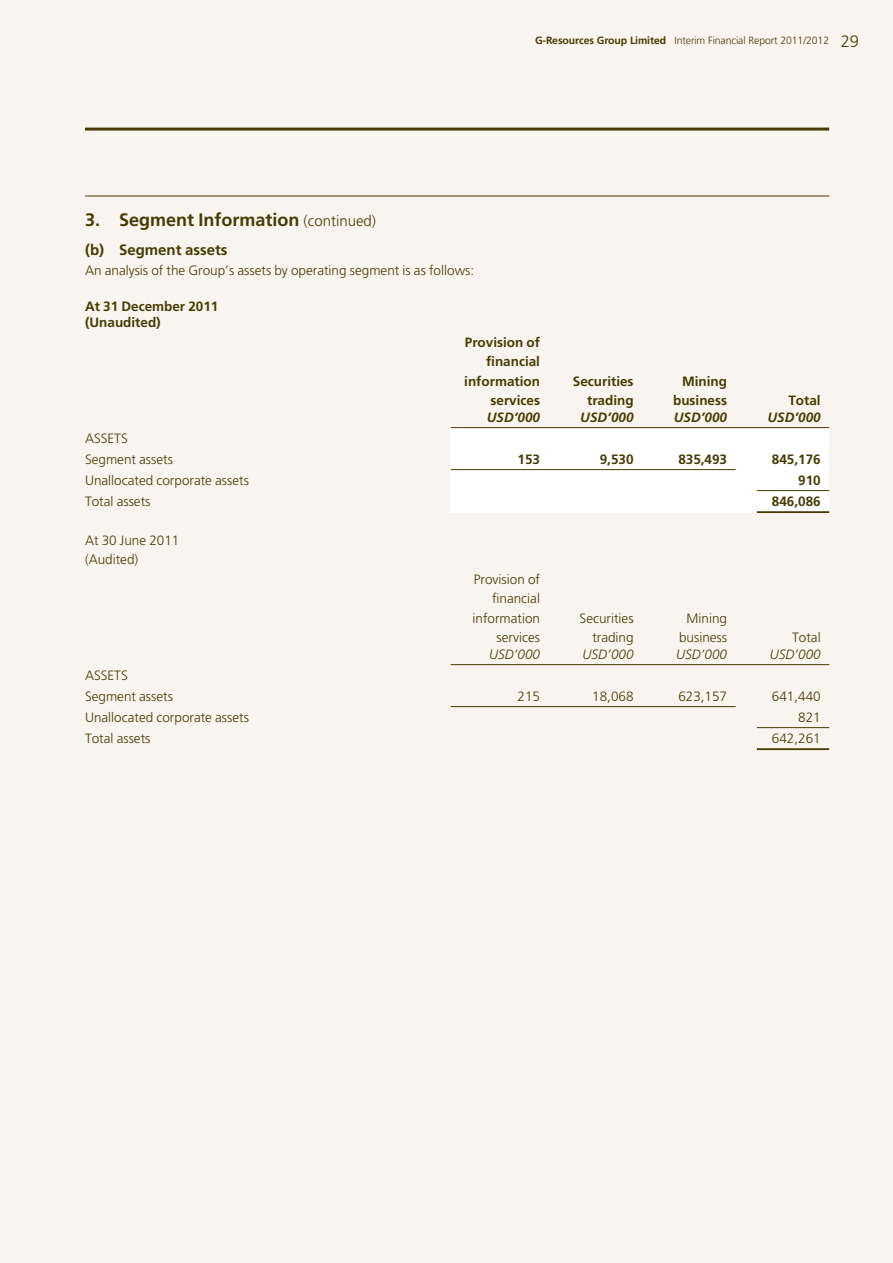
<style>
.page{position:relative;width:893px;height:1263px;background:#f8f5ef}
.page>*{position:absolute;margin:0;border:0;box-sizing:border-box;transform-origin:0 0}
.t1{font:700 18px "Frutiger";color:#473b04}
.t2{font:700 15px "Frutiger";color:#473b04}
.t3{font:300 13.5px/19.5px "Frutiger";color:#473b04}
.t4{font:700 13.5px/19.5px "Frutiger";color:#473b04}
.t5{font:italic 700 13.5px "Frutiger";color:#473b04}
.t6{font:italic 300 13.5px "Frutiger";color:#473b04}
.t7{font:300 10.5px "Frutiger";letter-spacing:-.01em;color:#473b04}
.s1{font-weight:700}
.s2{font-size:16.5px}
.s3{font-weight:300;font-size:15px}
</style>
<div class="page">
<hr style="left:85px;top:128px;width:744px;height:3px;background:#473b04">
<hr style="left:85px;top:196px;width:744px;height:1px;background:#473b04">
<div style="left:451px;top:428px;width:378px;height:85px;background:#fff"></div>
<hr style="left:451px;top:427px;width:378px;height:1px;background:#473b04">
<hr style="left:451px;top:469px;width:285px;height:1px;background:#473b04">
<hr style="left:757px;top:490px;width:72px;height:1px;background:#473b04">
<hr style="left:757px;top:511px;width:72px;height:2px;background:#473b04">
<hr style="left:451px;top:664px;width:378px;height:1px;background:#473b04">
<hr style="left:451px;top:706px;width:285px;height:1px;background:#473b04">
<hr style="left:757px;top:727px;width:72px;height:1px;background:#473b04">
<hr style="left:757px;top:748px;width:72px;height:2px;background:#473b04">
<p class="t7" style="left:535px;top:35px;width:325px"><span class="s1">G-Resources Group Limited</span> Interim Financial Report 2011/2012 <span class="s2">29</span></p>
<h1 class="t1" style="left:85px;top:209px;width:293px">3. Segment Information <span class="s3">(continued)</span></h1>
<p class="t2" style="left:85px;top:241px;width:144px">(b) Segment assets</p>
<p class="t3" style="left:85px;top:261px;width:391px">An analysis of the Group’s assets by operating segment is as follows:</p>
<p class="t4" style="left:85px;top:298px;width:135px;line-height:16.5px">At 31 December 2011 (Unaudited)</p>
<p class="t4" style="left:464px;top:332px;width:77px;text-align:right">Provision of financial information</p>
<p class="t4" style="left:573px;top:371px;width:62px">Securities</p>
<p class="t4" style="left:682px;top:371px;width:46px">Mining</p>
<p class="t3" style="left:85px;top:428px;width:89px;line-height:21px">ASSETS<br>Segment assets</p>
<p class="t4" style="left:490px;top:391px;width:51px">services</p>
<p class="t4" style="left:587px;top:391px;width:48px">trading</p>
<p class="t4" style="left:673px;top:391px;width:55px">business</p>
<p class="t4" style="left:788px;top:391px;width:34px">Total</p>
<p class="t5" style="left:487px;top:409px;width:55px">USD’000</p>
<p class="t5" style="left:580px;top:409px;width:55px">USD’000</p>
<p class="t5" style="left:674px;top:409px;width:55px">USD’000</p>
<p class="t5" style="left:767px;top:409px;width:55px">USD’000</p>
<p class="t4" style="left:517px;top:449px;width:24px">153</p>
<p class="t4" style="left:600px;top:449px;width:35px">9,530</p>
<p class="t4" style="left:678px;top:449px;width:50px">835,493</p>
<p class="t4" style="left:772px;top:449px;width:50px">845,176</p>
<p class="t3" style="left:85px;top:471px;width:165px">Unallocated corporate assets</p>
<p class="t4" style="left:798px;top:470px;width:24px">910</p>
<p class="t3" style="left:85px;top:492px;width:67px">Total assets</p>
<p class="t4" style="left:772px;top:491px;width:50px">846,086</p>
<p class="t3" style="left:85px;top:531px;width:96px">At 30 June 2011 (Audited)</p>
<p class="t3" style="left:473px;top:570px;width:69px;text-align:right">Provision of financial information</p>
<p class="t3" style="left:580px;top:609px;width:55px">Securities</p>
<p class="t3" style="left:687px;top:609px;width:42px">Mining</p>
<p class="t3" style="left:85px;top:665px;width:89px;line-height:21px">ASSETS<br>Segment assets</p>
<p class="t3" style="left:497px;top:628px;width:45px">services</p>
<p class="t3" style="left:592px;top:628px;width:43px">trading</p>
<p class="t3" style="left:679px;top:628px;width:50px">business</p>
<p class="t3" style="left:792px;top:628px;width:30px">Total</p>
<p class="t6" style="left:489px;top:646px;width:53px">USD’000</p>
<p class="t6" style="left:583px;top:646px;width:53px">USD’000</p>
<p class="t6" style="left:676px;top:646px;width:53px">USD’000</p>
<p class="t6" style="left:770px;top:646px;width:53px">USD’000</p>
<p class="t3" style="left:517px;top:687px;width:24px">215</p>
<p class="t3" style="left:592px;top:687px;width:43px">18,068</p>
<p class="t3" style="left:678px;top:687px;width:50px">623,157</p>
<p class="t3" style="left:772px;top:687px;width:50px">641,440</p>
<p class="t3" style="left:85px;top:708px;width:165px">Unallocated corporate assets</p>
<p class="t3" style="left:798px;top:708px;width:24px">821</p>
<p class="t3" style="left:85px;top:729px;width:67px">Total assets</p>
<p class="t3" style="left:772px;top:729px;width:50px">642,261</p>
</div>
